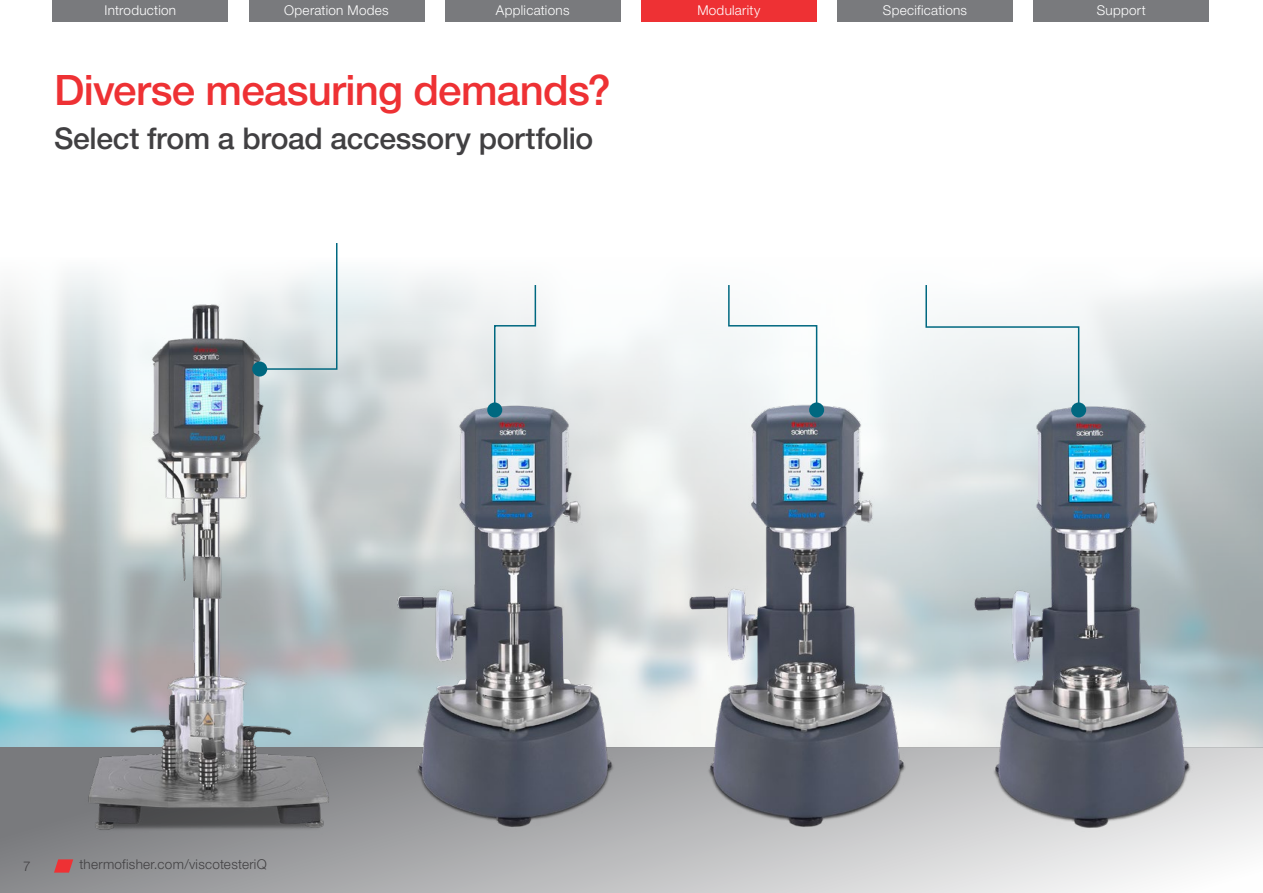
<style>
.page{position:relative;width:1263px;height:893px;background:#fff}
.page>*{position:absolute;margin:0;border:0;box-sizing:border-box;transform-origin:0 0}
.t1{font:500 42px "Helvetica Neue LTW1 G";letter-spacing:-.02em;color:#ee3134}
.t2{font:500 30px "Helvetica Neue LTW1 G";letter-spacing:-.01em;color:#414042}
.t3{font:300 13.5px "Helvetica Neue LTW1 G";letter-spacing:.02em;color:#fff}
.t4{font:300 13.5px "Helvetica Neue LTW1 G";letter-spacing:.02em;color:#414042}
</style>
<div class="page">
<svg style="left:0;top:747px;width:1262px;height:146px;background:#babbbc"></svg>
<img style="left:37px;top:297px;width:305px;height:541px">
<img style="left:387px;top:390px;width:234px;height:448px">
<img style="left:678px;top:390px;width:244px;height:448px">
<img style="left:955px;top:390px;width:245px;height:450px">
<svg style="left:925px;top:284px;width:155px;height:127px"></svg>
<div style="left:1071px;top:402px;width:15px;height:15px;background:#006880;border-radius:50%"></div>
<svg style="left:727px;top:284px;width:91px;height:127px"></svg>
<div style="left:809px;top:402px;width:15px;height:15px;background:#006880;border-radius:50%"></div>
<svg style="left:258px;top:243px;width:80px;height:128px"></svg>
<div style="left:252px;top:362px;width:15px;height:15px;background:#006880;border-radius:50%"></div>
<svg style="left:493px;top:284px;width:44px;height:127px"></svg>
<div style="left:487px;top:402px;width:15px;height:15px;background:#006880;border-radius:50%"></div>
<div style="left:53px;top:0;width:175px;height:21px;background:#797a7d"></div>
<div style="left:249px;top:0;width:175px;height:21px;background:#797a7d"></div>
<div style="left:445px;top:0;width:175px;height:21px;background:#797a7d"></div>
<div style="left:641px;top:0;width:176px;height:21px;background:#ee3134"></div>
<div style="left:837px;top:0;width:176px;height:21px;background:#797a7d"></div>
<div style="left:1033px;top:0;width:176px;height:21px;background:#797a7d"></div>
<svg style="left:54px;top:859px;width:19px;height:14px"></svg>
<p class="t3" style="left:104px;top:2px;width:73px">Introduction</p>
<p class="t3" style="left:284px;top:2px;width:106px">Operation Modes</p>
<p class="t3" style="left:496px;top:2px;width:75px">Applications</p>
<p class="t3" style="left:697px;top:2px;width:65px">Modularity</p>
<p class="t3" style="left:883px;top:2px;width:86px">Specifications</p>
<p class="t3" style="left:1097px;top:2px;width:51px">Support</p>
<h1 class="t1" style="left:54px;top:65px;width:558px">Diverse measuring demands?</h1>
<h2 class="t2" style="left:54px;top:120px;width:541px">Select from a broad accessory portfolio</h2>
<p class="t4" style="left:23px;top:858px;width:9px">7</p>
<p class="t4" style="left:80px;top:856px;width:189px">thermofisher.com/viscotesteriQ</p>
</div>
